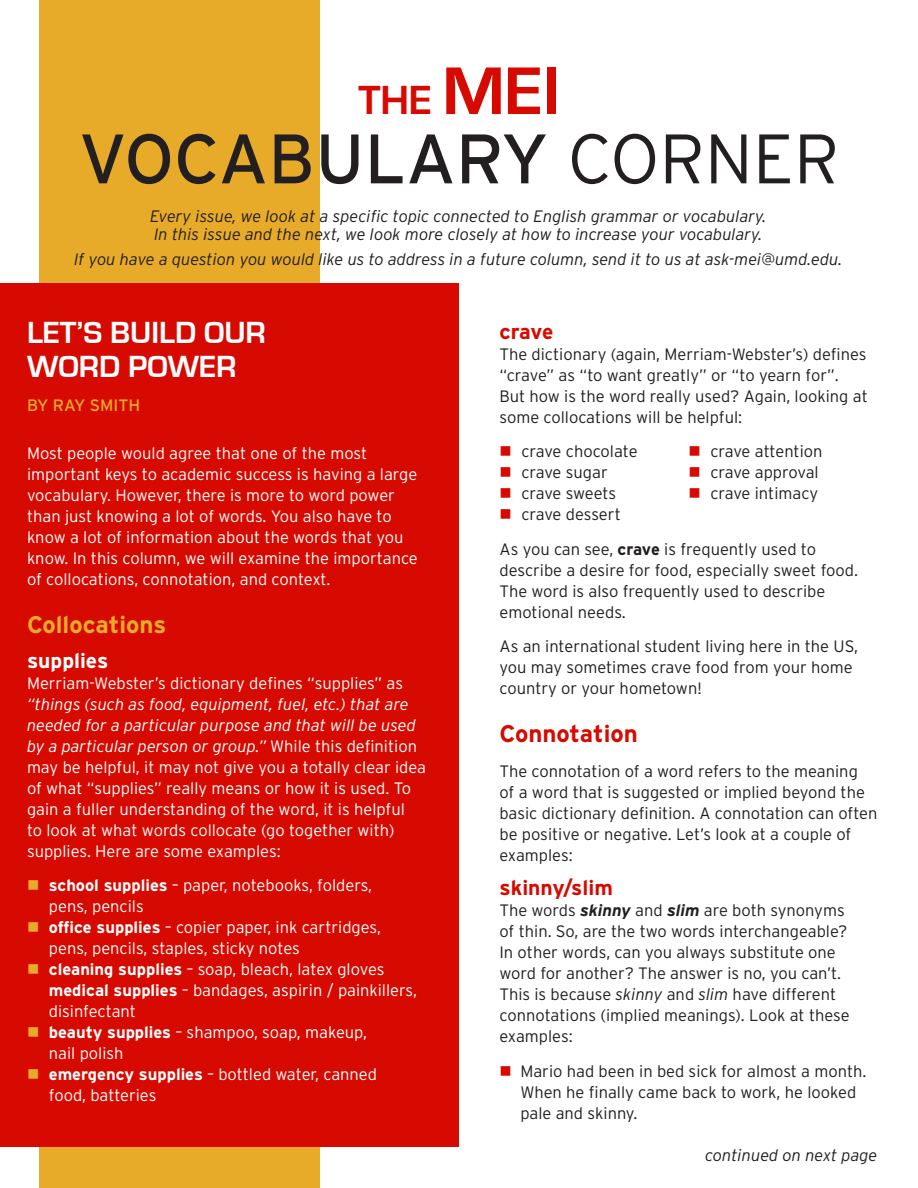
<style>
.page{position:relative;width:918px;height:1188px;background:#fff}
.page>*{position:absolute;margin:0;border:0;box-sizing:border-box;transform-origin:0 0}
.t1{font:69.75px "Interstate";color:#231f20}
.t2{font:700 41.85px "Eurostile";color:#d60a00}
.t3{font:700 31.5px/34px "Eurostile";color:#fff}
.t4{font:700 24px "Interstate";color:#e8ab29}
.List_Paragraph{font:700 24px "Interstate";color:#d60a00}
.List_Paragraph-2{font:700 21px "Interstate";color:#d60a00}
.List_Paragraph-3{font:700 21px "Interstate";color:#fff}
.List_Paragraph-4{font:300 16.5px/21px "Interstate";color:#fff}
.List_Paragraph-5{font:300 16.5px/21px "Interstate";color:#231f20}
.t5{font:italic 300 16.5px/17.9px "Interstate";color:#231f20}
.t6{font:16.5px "Interstate";color:#e8ab29}
.s1{font-size:69.75px}
.s2{font-weight:300}
.s3{font-style:italic}
.s4{color:#e8ab29}
.s5{font-weight:700}
.s6{color:#d60a00}
.s7{font-weight:700;font-style:italic}
</style>
<div class="page">
<div style="left:39px;top:0;width:281px;height:1188px;background:#e8ab29"></div>
<div style="left:0;top:284px;width:459px;height:864px;background:#d60a00"></div>
<p class="t2" style="left:358px;top:77px;width:203px">THE <span class="s1">MEI</span></p>
<p class="t1" style="left:79px;top:116px;width:762px">VOCABULARY <span class="s2">CORNER</span></p>
<p class="t5" style="left:150px;top:207px;width:618px">Every issue, we look at a specific topic connected to English grammar or vocabulary.<br>In this issue and the next, we look more closely at how to increase your vocabulary.</p>
<p class="t5" style="left:74px;top:250px;width:770px">If you have a question you would like us to address in a future column, send it to us at ask-mei@umd.edu.</p>
<p class="t3" style="left:27px;top:316px;width:240px">LET’S BUILD OUR<br>WORD POWER</p>
<p class="t6" style="left:27px;top:395px;width:115px">BY RAY SMITH</p>
<p class="List_Paragraph-4" style="left:27px;top:443px;width:392px">Most people would agree that one of the most important keys to academic success is having a large vocabulary. However, there is more to word power than just knowing a lot of words. You also have to know a lot of information about the words that you know. In this column, we will examine the importance of collocations, connotation, and context.</p>
<p class="t4" style="left:27px;top:610px;width:141px">Collocations</p>
<p class="List_Paragraph-3" style="left:27px;top:648px;width:83px">supplies</p>
<p class="List_Paragraph-4" style="left:27px;top:672px;width:401px">Merriam-Webster’s dictionary defines “supplies” as <span class="s3">“things (such as food, equipment, fuel, etc.) that are needed for a particular purpose and that will be used by a particular person or group.”</span> While this definition may be helpful, it may not give you a totally clear idea of what “supplies” really means or how it is used. To gain a fuller understanding of the word, it is helpful<br>to look at what words collocate (go together with) supplies. Here are some examples:</p>
<p class="List_Paragraph-4" style="left:49px;top:875px;width:325px;text-indent:-22px"><span class="s4">■</span> <span class="s5">school supplies</span> – paper, notebooks, folders, pens, pencils</p>
<p class="List_Paragraph-4" style="left:49px;top:917px;width:334px;text-indent:-22px"><span class="s4">■</span> <span class="s5">office supplies</span> – copier paper, ink cartridges, pens, pencils, staples, sticky notes</p>
<p class="List_Paragraph-4" style="left:27px;top:959px;width:359px"><span class="s4">■</span> <span class="s5">cleaning supplies</span> – soap, bleach, latex gloves</p>
<p class="List_Paragraph-4" style="left:49px;top:980px;width:370px;text-indent:-22px"><span class="s6">■</span> <span class="s5">medical supplies</span> – bandages, aspirin / painkillers, disinfectant</p>
<p class="List_Paragraph-4" style="left:49px;top:1022px;width:320px;text-indent:-22px"><span class="s4">■</span> <span class="s5">beauty supplies</span> – shampoo, soap, makeup, nail polish</p>
<p class="List_Paragraph-4" style="left:49px;top:1064px;width:330px;text-indent:-22px"><span class="s4">■</span> <span class="s5">emergency supplies</span> – bottled water, canned food, batteries</p>
<p class="List_Paragraph-2" style="left:500px;top:318px;width:55px">crave</p>
<p class="List_Paragraph-5" style="left:500px;top:343px;width:370px">The dictionary (again, Merriam-Webster’s) defines “crave” as “to want greatly” or “to yearn for”.<br>But how is the word really used? Again, looking at some collocations will be helpful:</p>
<p class="List_Paragraph-5" style="left:500px;top:441px;width:140px"><span class="s6">■</span> crave chocolate</p>
<p class="List_Paragraph-5" style="left:688px;top:441px;width:136px"><span class="s6">■</span> crave attention</p>
<p class="List_Paragraph-5" style="left:500px;top:462px;width:110px"><span class="s6">■</span> crave sugar</p>
<p class="List_Paragraph-5" style="left:688px;top:462px;width:132px"><span class="s6">■</span> crave approval</p>
<p class="List_Paragraph-5" style="left:500px;top:483px;width:118px"><span class="s6">■</span> crave sweets</p>
<p class="List_Paragraph-5" style="left:688px;top:483px;width:131px"><span class="s6">■</span> crave intimacy</p>
<p class="List_Paragraph-5" style="left:500px;top:504px;width:123px"><span class="s6">■</span> crave dessert</p>
<p class="List_Paragraph-5" style="left:500px;top:538px;width:360px">As you can see, <span class="s5">crave</span> is frequently used to describe a desire for food, especially sweet food.<br>The word is also frequently used to describe emotional needs.</p>
<p class="List_Paragraph-5" style="left:500px;top:636px;width:360px">As an international student living here in the US, you may sometimes crave food from your home country or your hometown!</p>
<p class="List_Paragraph" style="left:500px;top:719px;width:140px">Connotation</p>
<p class="List_Paragraph-5" style="left:500px;top:760px;width:379px">The connotation of a word refers to the meaning<br>of a word that is suggested or implied beyond the basic dictionary definition. A connotation can often be positive or negative. Let’s look at a couple of examples:</p>
<p class="List_Paragraph-2" style="left:500px;top:875px;width:115px">skinny/slim</p>
<p class="List_Paragraph-5" style="left:500px;top:900px;width:352px">The words <span class="s7">skinny</span> and <span class="s7">slim</span> are both synonyms of thin. So, are the two words interchangeable?<br>In other words, can you always substitute one word for another? The answer is no, you can’t.<br>This is because <span class="s3">skinny</span> and <span class="s3">slim</span> have different connotations (implied meanings). Look at these examples:</p>
<p class="List_Paragraph-5" style="left:520px;top:1060px;width:348px;text-indent:-21px"><span class="s6">■</span> Mario had been in bed sick for almost a month.<br>When he finally came back to work, he looked pale and skinny.</p>
<p class="t5" style="left:705px;top:1146px;width:174px">continued on next page</p>
</div>
